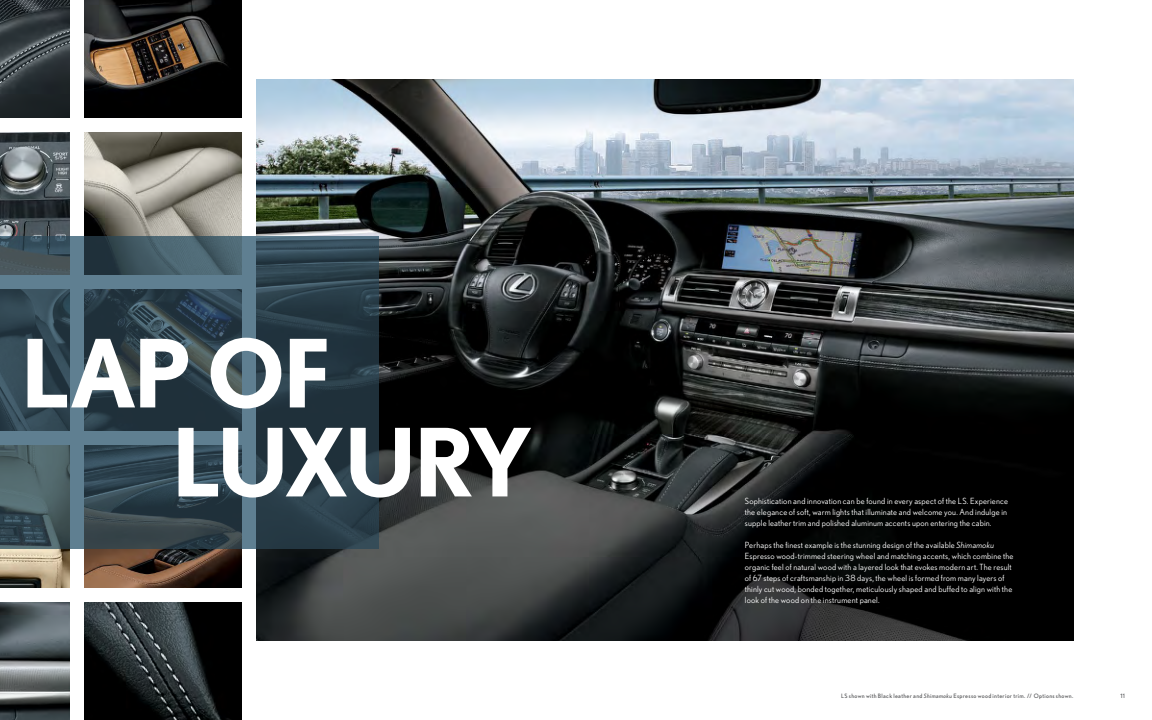
<style>
.page{position:relative;width:1152px;height:720px;background:#fff}
.page>*{position:absolute;margin:0;border:0;box-sizing:border-box;transform-origin:0 0}
.t1{font:700 94px "Nobel";letter-spacing:-.045em;color:#fff}
._1d__Body_copy{font:8.5px/11px "Nobel";letter-spacing:.02em;color:#fff}
._1e__Cutline{font:6px "Nobel";letter-spacing:.055em;color:#58595b}
.s1{font-style:italic}
</style>
<div class="page">
<img style="left:0;top:0;width:242px;height:720px">
<img style="left:255px;top:79px;width:818px;height:562px">
<div style="left:70px;top:0;width:13px;height:720px;background:#fff"></div>
<div style="left:0;top:118px;width:243px;height:14px;background:#fff"></div>
<div style="left:0;top:588px;width:243px;height:14px;background:#fff"></div>
<svg style="left:0;top:237px;width:378px;height:312px;background:#354a56"></svg>
<p class="t1" style="left:20px;top:317px;width:313px">LAP OF</p>
<p class="t1" style="left:171px;top:406px;width:363px">LUXURY</p>
<p class="_1d__Body_copy" style="left:745px;top:496px;width:265px">Sophistication and innovation can be found in every aspect of the LS. Experience the elegance of soft, warm lights that illuminate and welcome you. And indulge in supple leather trim and polished aluminum accents upon entering the cabin.</p>
<p class="_1d__Body_copy" style="left:745px;top:540px;width:270px">Perhaps the finest example is the stunning design of the available <span class="s1">Shimamoku </span>Espresso wood-trimmed steering wheel and matching accents, which combine the organic feel of natural wood with a layered look that evokes modern art. The result of 67 steps of craftsmanship in 38 days, the wheel is formed from many layers of thinly cut wood, bonded together, meticulously shaped and buffed to align with the look of the wood on the instrument panel.</p>
<p class="_1e__Cutline" style="left:841px;top:692px;width:234px">LS shown with Black leather and <span class="s1">Shimamoku</span> Espresso wood interior trim. // Options shown.</p>
<p class="_1e__Cutline" style="left:1121px;top:692px;width:6px">11</p>
</div>
